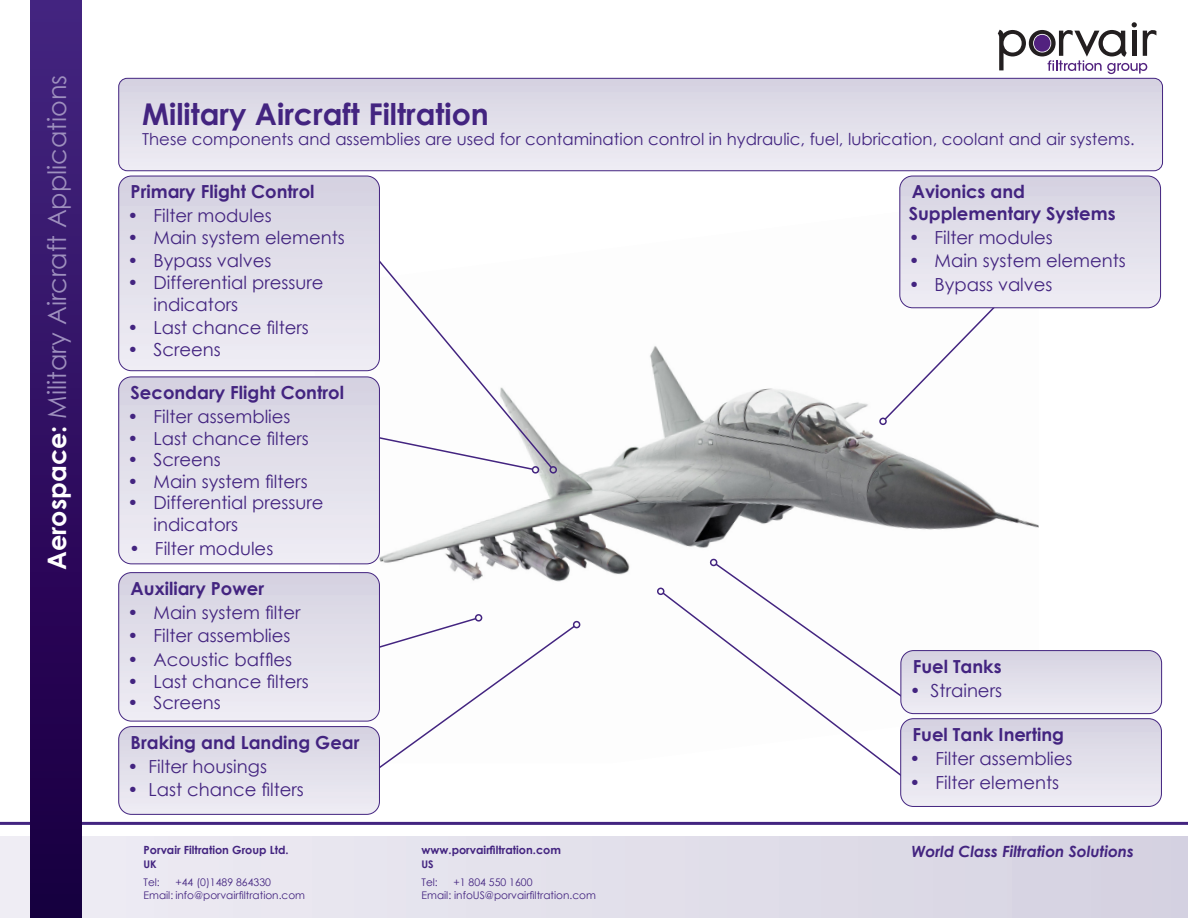
<style>
.page{position:relative;width:1188px;height:918px;background:#fff}
.page>*{position:absolute;margin:0;border:0;box-sizing:border-box;transform-origin:0 0}
.Top_Body_Text{font:700 30px "Century Gothic";color:#432480}
.t1{font:25.5px "Century Gothic";color:#9e90be}
.Top_Body_Text-2{font:18px/21.6px "Century Gothic";color:#432480}
.Top_Body_Text-3{font:700 18px/21.6px "Century Gothic";color:#432480}
.Top_Body_Text-4{font:16.5px "Century Gothic";color:#432480}
.t2{font:italic 700 15.45px "Century Gothic";color:#432480}
.t3{font:700 11.25px "Century Gothic";color:#432480}
.t4{font:10.5px/13.5px "Century Gothic";color:#432480;text-align:center}
.t5{font:700 10.5px "Century Gothic";color:#432480}
.s1{font-weight:700;color:#fff}
</style>
<div class="page">
<img style="left:304px;top:346px;width:735px;height:283px">
<div style="left:0;top:836px;width:1188px;height:82px;background:linear-gradient(to right,#eeecf3,#d6d3e2)"></div>
<hr style="left:0;top:822px;width:1188px;height:3px;background:#432480">
<div style="left:31px;top:0;width:51px;height:918px;background:linear-gradient(to bottom,#452481,#180040)"></div>
<svg style="left:998px;top:22px;width:158px;height:52px"></svg>
<svg style="left:119px;top:78px;width:1044px;height:93px;background:#e2dfea"></svg>
<div style="left:118px;top:78px;width:1045px;height:93px;border:1px solid #432480;border-radius:9px"></div>
<div style="left:550px;top:466px;width:7px;height:8px;border:2px solid #432480;border-radius:50%"></div>
<svg style="left:319px;top:261px;width:234px;height:210px"></svg>
<div style="left:532px;top:466px;width:7px;height:8px;border:2px solid #432480;border-radius:50%"></div>
<svg style="left:119px;top:377px;width:260px;height:187px;background:#e2dfea"></svg>
<div style="left:118px;top:377px;width:262px;height:187px;border:1px solid #432480;border-radius:13px"></div>
<div style="left:573px;top:621px;width:7px;height:7px;border:2px solid #432480;border-radius:50%"></div>
<svg style="left:119px;top:573px;width:457px;height:241px"></svg>
<div style="left:118px;top:726px;width:262px;height:89px;border:1px solid #432480;border-radius:13px"></div>
<div style="left:879px;top:418px;width:8px;height:7px;border:2px solid #432480;border-radius:50%"></div>
<svg style="left:883px;top:176px;width:278px;height:245px"></svg>
<div style="left:899px;top:176px;width:262px;height:132px;border:1px solid #432480;border-radius:13px"></div>
<svg style="left:661px;top:591px;width:49px;height:39px"></svg>
<div style="left:657px;top:588px;width:7px;height:7px;border:2px solid #432480;border-radius:50%"></div>
<svg style="left:710px;top:558px;width:452px;height:248px"></svg>
<div style="left:900px;top:718px;width:262px;height:89px;border:1px solid #432480;border-radius:13px"></div>
<svg style="left:119px;top:176px;width:260px;height:195px;background:#e2dfea"></svg>
<div style="left:118px;top:176px;width:262px;height:195px;border:1px solid #432480;border-radius:13px"></div>
<p class="t1" style="left:39px;top:570px;width:497px;rotate:-90deg"><span class="s1">Aerospace:</span> Military Aircraft Applications</p>
<p class="Top_Body_Text" style="left:142px;top:91px;width:348px">Military Aircraft Filtration</p>
<p class="Top_Body_Text-4" style="left:142px;top:128px;width:994px">These components and assemblies are used for contamination control in hydraulic, fuel, lubrication, coolant and air systems.</p>
<p class="Top_Body_Text-3" style="left:131px;top:180px;width:185px">Primary Flight Control</p>
<p class="Top_Body_Text-2" style="left:128px;top:205px;width:146px">• Filter modules</p>
<p class="Top_Body_Text-2" style="left:128px;top:226px;width:219px">• Main system elements</p>
<p class="Top_Body_Text-2" style="left:128px;top:250px;width:145px">• Bypass valves</p>
<p class="Top_Body_Text-2" style="left:153px;top:271px;width:172px;text-indent:-26px">• Differential pressure indicators</p>
<p class="Top_Body_Text-2" style="left:128px;top:317px;width:183px">• Last chance filters</p>
<p class="Top_Body_Text-2" style="left:128px;top:338px;width:95px">• Screens</p>
<p class="Top_Body_Text-3" style="left:131px;top:381px;width:215px">Secondary Flight Control</p>
<p class="Top_Body_Text-2" style="left:128px;top:405px;width:165px">• Filter assemblies</p>
<p class="Top_Body_Text-2" style="left:128px;top:427px;width:183px">• Last chance filters</p>
<p class="Top_Body_Text-2" style="left:128px;top:449px;width:95px">• Screens</p>
<p class="Top_Body_Text-2" style="left:128px;top:470px;width:182px">• Main system filters</p>
<p class="Top_Body_Text-2" style="left:153px;top:492px;width:172px;text-indent:-26px">• Differential pressure indicators</p>
<p class="Top_Body_Text-2" style="left:129px;top:537px;width:146px">• Filter modules</p>
<p class="Top_Body_Text-3" style="left:131px;top:577px;width:135px">Auxiliary Power</p>
<p class="Top_Body_Text-2" style="left:128px;top:601px;width:175px">• Main system filter</p>
<p class="Top_Body_Text-2" style="left:128px;top:625px;width:165px">• Filter assemblies</p>
<p class="Top_Body_Text-2" style="left:128px;top:649px;width:166px">• Acoustic baffles</p>
<p class="Top_Body_Text-2" style="left:128px;top:670px;width:183px">• Last chance filters</p>
<p class="Top_Body_Text-2" style="left:128px;top:692px;width:95px">• Screens</p>
<p class="Top_Body_Text-3" style="left:131px;top:731px;width:230px">Braking and Landing Gear</p>
<p class="Top_Body_Text-2" style="left:128px;top:755px;width:141px">• Filter housings</p>
<p class="Top_Body_Text-2" style="left:128px;top:779px;width:178px">• Last chance filters</p>
<p class="Top_Body_Text-3" style="left:909px;top:180px;width:208px">Avionics and<br>Supplementary Systems</p>
<p class="Top_Body_Text-2" style="left:909px;top:226px;width:146px">• Filter modules</p>
<p class="Top_Body_Text-2" style="left:909px;top:250px;width:219px">• Main system elements</p>
<p class="Top_Body_Text-2" style="left:909px;top:274px;width:145px">• Bypass valves</p>
<p class="Top_Body_Text-3" style="left:913px;top:655px;width:90px">Fuel Tanks</p>
<p class="Top_Body_Text-2" style="left:910px;top:679px;width:94px">• Strainers</p>
<p class="Top_Body_Text-3" style="left:913px;top:723px;width:153px">Fuel Tank Inerting</p>
<p class="Top_Body_Text-2" style="left:910px;top:747px;width:165px">• Filter assemblies</p>
<p class="Top_Body_Text-2" style="left:910px;top:771px;width:151px">• Filter elements</p>
<p class="t3" style="left:422px;top:842px;width:141px">www.porvairfiltration.com</p>
<p class="t5" style="left:422px;top:856px;width:14px">US</p>
<p class="t4" style="left:422px;top:875px;width:18px">Tel:</p>
<p class="t3" style="left:144px;top:842px;width:147px">Porvair Filtration Group Ltd.</p>
<p class="t2" style="left:912px;top:840px;width:224px">World Class Filtration Solutions</p>
<p class="t5" style="left:144px;top:856px;width:15px">UK</p>
<p class="t4" style="left:144px;top:875px;width:18px">Tel:</p>
<p class="t4" style="left:144px;top:875px;width:163px">+44 (0)1489 864330<br>Email: info@porvairfiltration.com</p>
<p class="t4" style="left:422px;top:875px;width:176px;text-align:left;text-indent:32px">+1 804 550 1600<br>Email: infoUS@porvairfiltration.com</p>
</div>
